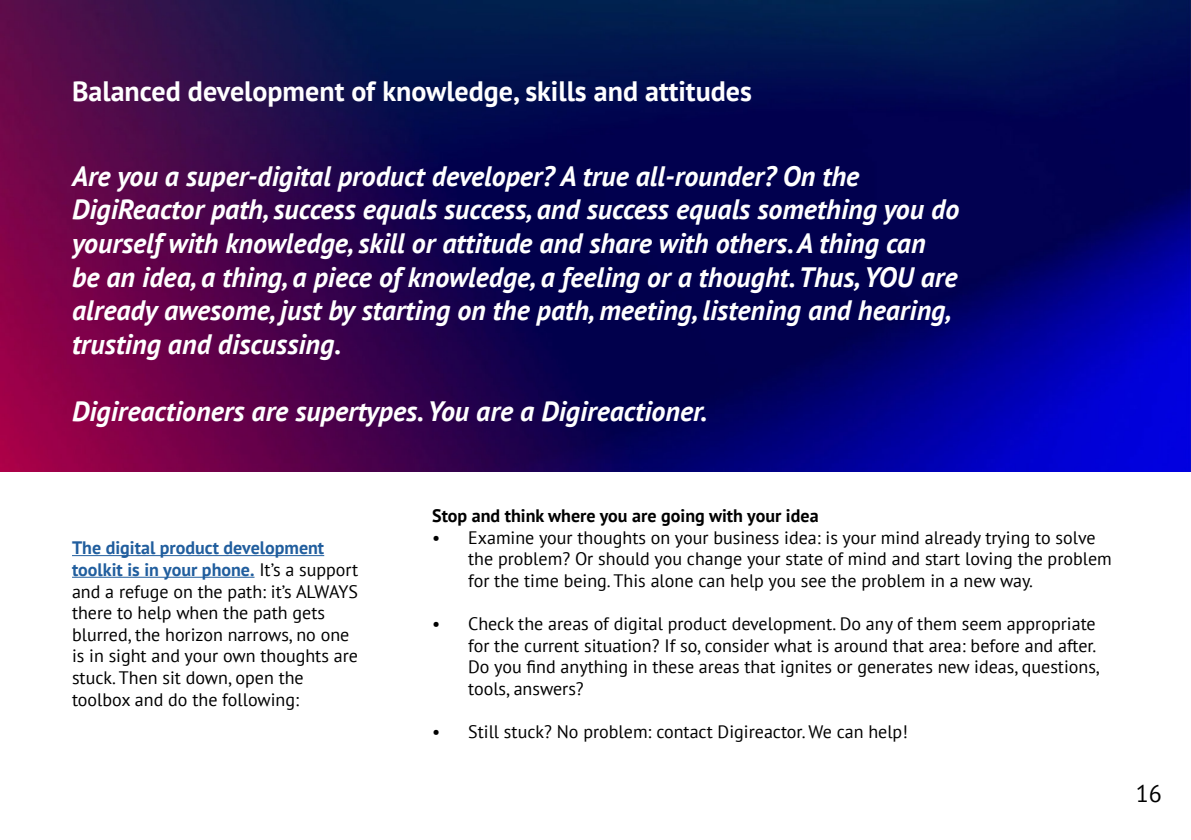
<style>
.page{position:relative;width:1191px;height:840px;background:#fff}
.page>*{position:absolute;margin:0;border:0;box-sizing:border-box;transform-origin:0 0}
.t1{font:italic 700 28px/33.6px "PT Sans";color:#fff}
.t2{font:700 28px "PT Sans";color:#fff}
.t3{font:24px "PT Sans";color:#000}
.t4{font:18px/21.6px "PT Sans";color:#000}
.t5{font:700 18px "PT Sans";color:#000}
.s1{font-weight:700;color:#215e9e}
</style>
<div class="page">
<img style="left:0;top:0;width:1191px;height:471px">
<hr style="left:72px;top:555px;width:252px;height:1px;background:#215e9e">
<hr style="left:72px;top:576px;width:182px;height:1px;background:#215e9e">
<h1 class="t2" style="left:72px;top:72px;width:681px">Balanced development of knowledge, skills and attitudes</h1>
<p class="t1" style="left:72px;top:158px;width:888px">Are you a super-digital product developer? A true all-rounder? On the DigiReactor path, success equals success, and success equals something you do yourself with knowledge, skill or attitude and share with others. A thing can be an idea, a thing, a piece of knowledge, a feeling or a thought. Thus, YOU are already awesome, just by starting on the path, meeting, listening and hearing, trusting and discussing.</p>
<h1 class="t1" style="left:72px;top:394px;width:637px">Digireactioners are supertypes. You are a Digireactioner.</h1>
<p class="t4" style="left:72px;top:536px;width:288px"><span class="s1">The digital product development toolkit is in your phone.</span> It’s a support and a refuge on the path: it’s ALWAYS there to help when the path gets blurred, the horizon narrows, no one is in sight and your own thoughts are stuck. Then sit down, open the toolbox and do the following:</p>
<p class="t5" style="left:432px;top:503px;width:388px">Stop and think where you are going with your idea</p>
<p class="t4" style="left:468px;top:525px;width:645px;text-indent:-36px">• Examine your thoughts on your business idea: is your mind already trying to solve the problem? Or should you change your state of mind and start loving the problem for the time being. This alone can help you see the problem in a new way.</p>
<p class="t4" style="left:468px;top:612px;width:633px;text-indent:-36px">• Check the areas of digital product development. Do any of them seem appropriate for the current situation? If so, consider what is around that area: before and after.<br>Do you find anything in these areas that ignites or generates new ideas, questions, tools, answers?</p>
<p class="t4" style="left:432px;top:720px;width:477px">• Still stuck? No problem: contact Digireactor. We can help!</p>
<h2 class="t3" style="left:1135px;top:778px;width:28px">16</h2>
</div>
